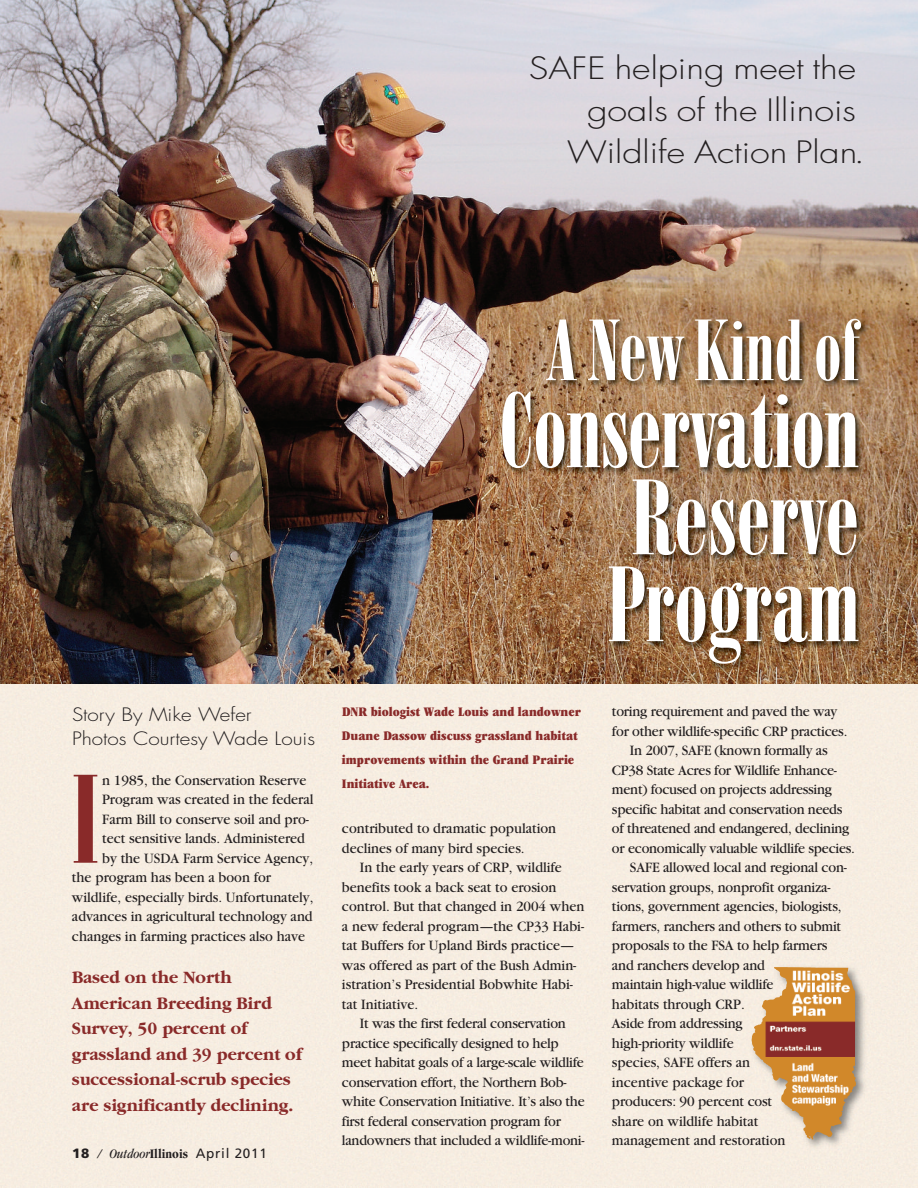
<style>
.page{position:relative;width:918px;height:1188px;background:#fff}
.page>*{position:absolute;margin:0;border:0;box-sizing:border-box;transform-origin:0 0}
.t1{font:121.8px "Onyx BT";color:#892a29}
.t2{font:103.5px/87px "Onyx BT";color:#fff;text-align:justify}
.t3{font:84px "Onyx BT";color:#fff}
.t4{font:300 30px/42px "Futura";color:#231f20;text-align:right;scale:1.2 1}
.t5{font:700 18px/25.5px "Garamond";color:#892a29}
.t6{font:300 18px/24px "Futura";color:#231f20;scale:1.15 1}
.t7{font:15px/19.5px "Garamond";letter-spacing:-.01em;color:#231f20;scale:.95 1}
.t8{font:ultra-condensed 13.5px/24px "Garamond";color:#892a29;scale:1.05 1}
.t9{font:13.5px "Frutiger";letter-spacing:.055em;color:#231f20}
.s1{font-weight:900}
.s2{font-family:"Garamond";font-style:italic;font-stretch:condensed}
.s3{font-family:"Garamond";font-weight:700;font-stretch:condensed}
</style>
<div class="page">
<img style="left:738px;top:952px;width:147px;height:216px">
<img style="left:847px;top:968px;width:9px;height:119px">
<img style="left:0;top:0;width:918px;height:684px">
<img style="left:416px;top:305px;width:502px;height:383px">
<h3 class="t4" style="left:529px;top:49px;width:282px">SAFE helping meet the goals of the Illinois<br>Wildlife Action Plan.</h3>
<p class="t6" style="left:72px;top:704px;width:213px">Story By Mike Wefer<br>Photos Courtesy Wade Louis</p>
<h1 class="t1" style="left:72px;top:775px;width:29px">I</h1>
<p class="t7" style="left:102px;top:772px;width:217px">n 1985, the Conservation Reserve</p>
<p class="t7" style="left:102px;top:791px;width:224px">Program was created in the federal</p>
<p class="t7" style="left:102px;top:811px;width:219px">Farm Bill to conserve soil and pro-</p>
<p class="t7" style="left:102px;top:830px;width:215px">tect sensitive lands. Administered</p>
<p class="t7" style="left:102px;top:850px;width:224px">by the USDA Farm Service Agency,</p>
<p class="t7" style="left:72px;top:869px;width:211px">the program has been a boon for</p>
<p class="t7" style="left:72px;top:889px;width:256px">wildlife, especially birds. Unfortunately,</p>
<p class="t7" style="left:72px;top:908px;width:255px">advances in agricultural technology and</p>
<p class="t7" style="left:72px;top:928px;width:247px">changes in farming practices also have</p>
<p class="t5" style="left:72px;top:964px;width:231px">Based on the North<br>American Breeding Bird<br>Survey, 50 percent of grassland and 39 percent of successional-scrub species are significantly declining.</p>
<p class="t9" style="left:72px;top:1148px;width:196px"><span class="s1">18</span> <span class="s2">/ Outdoor</span><span class="s3">Illinois</span> April 2011</p>
<h3 class="t3" style="left:547px;top:320px;width:314px">ANew Kindof</h3>
<h2 class="t2" style="left:607px;top:397px;width:254px;text-indent:-108px">Conservation Reserve Program</h2>
<p class="t8" style="left:342px;top:701px;width:229px">DNR biologist Wade Louis and landowner Duane Dassow discuss grassland habitat improvements within the Grand Prairie Initiative Area.</p>
<p class="t7" style="left:342px;top:820px;width:227px">contributed to dramatic population declines of many bird species.</p>
<p class="t7" style="left:342px;top:859px;width:257px;text-indent:18px">In the early years of CRP, wildlife benefits took a back seat to erosion control. But that changed in 2004 when a new federal program—the CP33 Habi&shy;tat Buffers for Upland Birds practice— was offered as part of the Bush Admin&shy;istration’s Presidential Bobwhite Habi&shy;tat Initiative.</p>
<p class="t7" style="left:342px;top:1015px;width:257px;text-indent:18px">It was the first federal conservation practice specifically designed to help meet habitat goals of a large-scale wildlife conservation effort, the Northern Bob&shy;white Conservation Initiative. It’s also the first federal conservation program for landowners that included a wildlife-moni-</p>
<p class="t7" style="left:612px;top:703px;width:239px">toring requirement and paved the way</p>
<p class="t7" style="left:612px;top:723px;width:249px">for other wildlife-specific CRP practices.</p>
<p class="t7" style="left:630px;top:742px;width:210px">In 2007, SAFE (known formally as</p>
<p class="t7" style="left:612px;top:762px;width:238px">CP38 State Acres for Wildlife Enhance-</p>
<p class="t7" style="left:612px;top:781px;width:233px">ment) focused on projects addressing</p>
<p class="t7" style="left:612px;top:801px;width:244px">specific habitat and conservation needs</p>
<p class="t7" style="left:612px;top:820px;width:251px">of threatened and endangered, declining</p>
<p class="t7" style="left:612px;top:840px;width:257px">or economically valuable wildlife species.</p>
<p class="t7" style="left:630px;top:859px;width:230px">SAFE allowed local and regional con-</p>
<p class="t7" style="left:612px;top:879px;width:232px">servation groups, nonprofit organiza-</p>
<p class="t7" style="left:612px;top:898px;width:243px">tions, government agencies, biologists,</p>
<p class="t7" style="left:612px;top:918px;width:243px">farmers, ranchers and others to submit</p>
<p class="t7" style="left:612px;top:937px;width:228px">proposals to the FSA to help farmers</p>
<p class="t7" style="left:612px;top:957px;width:163px">and ranchers develop and</p>
<p class="t7" style="left:612px;top:976px;width:172px">maintain high-value wildlife</p>
<p class="t7" style="left:612px;top:996px;width:141px">habitats through CRP.</p>
<p class="t7" style="left:612px;top:1015px;width:139px">Aside from addressing</p>
<p class="t7" style="left:612px;top:1035px;width:130px">high-priority wildlife</p>
<p class="t7" style="left:612px;top:1054px;width:147px">species, SAFE offers an</p>
<p class="t7" style="left:612px;top:1074px;width:141px">incentive package for</p>
<p class="t7" style="left:612px;top:1093px;width:170px">producers: 90 percent cost</p>
<p class="t7" style="left:612px;top:1113px;width:156px">share on wildlife habitat</p>
<p class="t7" style="left:612px;top:1132px;width:184px">management and restoration</p>
</div>
